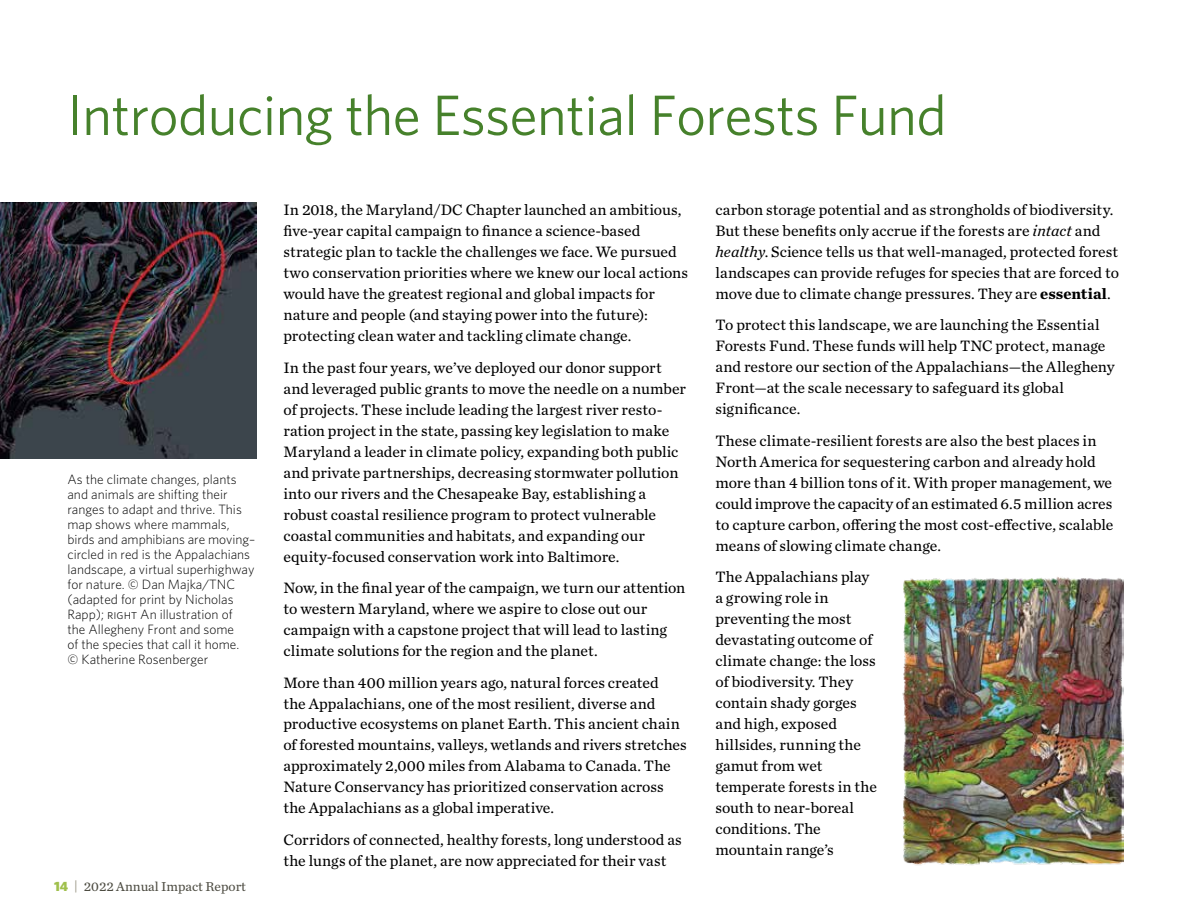
<style>
.page{position:relative;width:1188px;height:918px;background:#fff}
.page>*{position:absolute;margin:0;border:0;box-sizing:border-box;transform-origin:0 0}
.t1{font:57px "Whitney";letter-spacing:-.01em;color:#46812b}
.t2{font:15.75px/21px "Chronicle Text G2";color:#000}
.t3{font:300 13.5px/15px "Whitney";color:#000}
.t4{font:13.5px "Chronicle Text G2";color:#4d4c42}
.s1{font-family:"Whitney";font-weight:900;color:#a0c04d}
.s2{font-family:"Whitney";color:#989482}
.s3{font-style:italic}
.s4{font-weight:700}
</style>
<div class="page">
<img style="left:902px;top:577px;width:222px;height:288px">
<img style="left:0;top:202px;width:256px;height:257px">
<h1 class="t1" style="left:68px;top:77px;width:881px">Introducing the Essential Forests Fund</h1>
<p class="t3" style="left:68px;top:472px;width:189px">As the climate changes, plants and animals are shifting their ranges to adapt and thrive. This map shows where mammals, birds and amphibians are moving– circled in red is the Appalachians landscape, a virtual superhighway for nature. © Dan Majka/TNC (adapted for print by Nicholas<br>Rapp); right An illustration of<br>the Allegheny Front and some<br>of the species that call it home.<br>© Katherine Rosenberger</p>
<p class="t4" style="left:54px;top:876px;width:194px"><span class="s1">14</span> <span class="s2">|</span> 2022 Annual Impact Report</p>
<p class="t2" style="left:284px;top:198px;width:406px">In 2018, the Maryland/DC Chapter launched an ambitious, five-year capital campaign to finance a science-based strategic plan to tackle the challenges we face. We pursued two conservation priorities where we knew our local actions would have the greatest regional and global impacts for nature and people (and staying power into the future): protecting clean water and tackling climate change.</p>
<p class="t2" style="left:284px;top:356px;width:404px">In the past four years, we’ve deployed our donor support and leveraged public grants to move the needle on a number of projects. These include leading the largest river resto&shy;ration project in the state, passing key legislation to make Maryland a leader in climate policy, expanding both public and private partnerships, decreasing stormwater pollution into our rivers and the Chesapeake Bay, establishing a robust coastal resilience program to protect vulnerable coastal communities and habitats, and expanding our equity-focused conservation work into Baltimore.</p>
<p class="t2" style="left:284px;top:576px;width:403px">Now, in the final year of the campaign, we turn our attention to western Maryland, where we aspire to close out our campaign with a capstone project that will lead to lasting climate solutions for the region and the planet.</p>
<p class="t2" style="left:284px;top:671px;width:405px">More than 400 million years ago, natural forces created<br>the Appalachians, one of the most resilient, diverse and productive ecosystems on planet Earth. This ancient chain of forested mountains, valleys, wetlands and rivers stretches approximately 2,000 miles from Alabama to Canada. The Nature Conservancy has prioritized conservation across the Appalachians as a global imperative.</p>
<p class="t2" style="left:284px;top:828px;width:400px">Corridors of connected, healthy forests, long understood as the lungs of the planet, are now appreciated for their vast</p>
<p class="t2" style="left:716px;top:198px;width:405px">carbon storage potential and as strongholds of biodiversity.<br>But these benefits only accrue if the forests are <span class="s3">intact</span> and <span class="s3">healthy</span>. Science tells us that well-managed, protected forest landscapes can provide refuges for species that are forced to move due to climate change pressures. They are <span class="s4">essential</span>.</p>
<p class="t2" style="left:716px;top:314px;width:401px">To protect this landscape, we are launching the Essential Forests Fund. These funds will help TNC protect, manage and restore our section of the Appalachians—the Allegheny Front—at the scale necessary to safeguard its global significance.</p>
<p class="t2" style="left:716px;top:429px;width:399px">These climate-resilient forests are also the best places in North America for sequestering carbon and already hold more than 4 billion tons of it. With proper management, we could improve the capacity of an estimated 6.5 million acres to capture carbon, offering the most cost-effective, scalable means of slowing climate change.</p>
<p class="t2" style="left:716px;top:566px;width:163px">The Appalachians play a growing role in preventing the most devastating outcome of climate change: the loss of biodiversity. They contain shady gorges and high, exposed hillsides, running the gamut from wet temperate forests in the south to near-boreal conditions. The mountain range’s</p>
</div>
